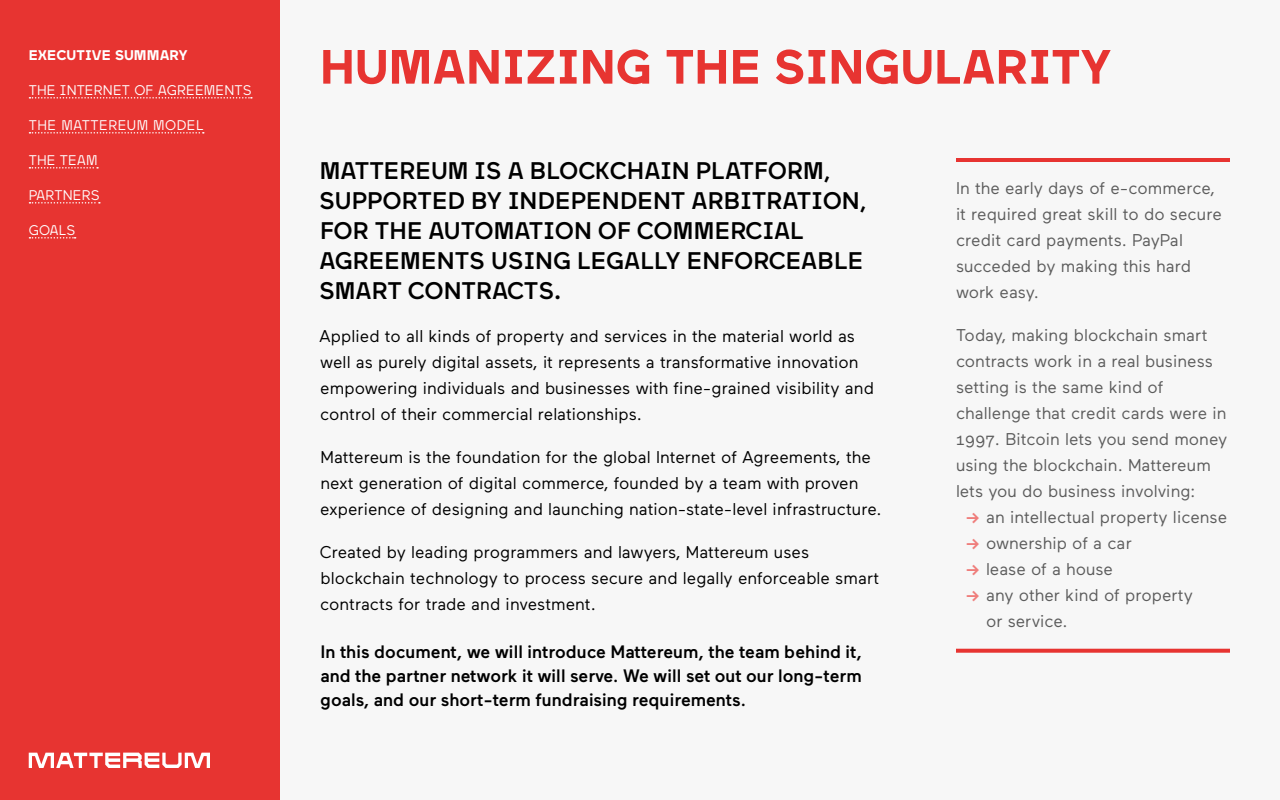
<style>
.page{position:relative;width:1280px;height:800px;background:#f7f7f7}
.page>*{position:absolute;margin:0;border:0;box-sizing:border-box;transform-origin:0 0}
.t1{font:500 24px/30px "Maax";color:#000}
.t2{font:500 18px/24px "Maax";color:#000;text-align:justify}
.t3{font:17px/26px "Maax";color:#000}
.t4{font:17px/26px "Maax";color:#5c5c5c}
.t5{font:14px "Maax";letter-spacing:.005em;color:#fff}
.t6{font:14px "Maax";letter-spacing:.03em;color:#fff}
.t7{font:700 14px "Maax";letter-spacing:.005em;color:#fff}
.s1{font-weight:500;color:#ef7d7b}
</style>
<div class="page">
<div style="left:0;top:0;width:280px;height:800px;background:#e73431"></div>
<svg style="left:29px;top:753px;width:181px;height:15px"></svg>
<svg style="left:29px;top:97px;width:223px;height:2px"></svg>
<svg style="left:29px;top:132px;width:175px;height:2px"></svg>
<svg style="left:29px;top:167px;width:69px;height:2px"></svg>
<svg style="left:29px;top:202px;width:71px;height:2px"></svg>
<svg style="left:29px;top:237px;width:47px;height:2px"></svg>
<hr style="left:956px;top:158px;width:274px;height:4px;background:#e73431">
<svg style="left:956px;top:649px;width:274px;height:4px"></svg>
<svg style="left:323px;top:49px;width:788px;height:35px"></svg>
<p class="t7" style="left:29px;top:47px;width:160px">EXECUTIVE SUMMARY</p>
<p class="t5" style="left:29px;top:82px;width:224px">THE INTERNET OF AGREEMENTS</p>
<p class="t6" style="left:29px;top:117px;width:176px">THE MATTEREUM MODEL</p>
<p class="t5" style="left:29px;top:152px;width:71px">THE TEAM</p>
<p class="t5" style="left:29px;top:187px;width:72px">PARTNERS</p>
<p class="t5" style="left:29px;top:222px;width:48px">GOALS</p>
<p class="t1" style="left:319px;top:155px;width:550px">MATTEREUM IS A BLOCKCHAIN PLATFORM, SUPPORTED BY INDEPENDENT ARBITRATION, FOR THE AUTOMATION OF COMMERCIAL AGREEMENTS USING LEGALLY ENFORCEABLE SMART CONTRACTS.</p>
<p class="t3" style="left:319px;top:323px;width:556px">Applied to all kinds of property and services in the material world as well as purely digital assets, it represents a transformative innovation empowering individuals and businesses with fine-grained visibility and control of their commercial relationships.</p>
<p class="t3" style="left:320px;top:444px;width:563px">Mattereum is the foundation for the global Internet of Agreements, the next generation of digital commerce, founded by a team with proven experience of designing and launching nation-state-level infrastructure.</p>
<p class="t3" style="left:320px;top:539px;width:561px">Created by leading programmers and lawyers, Mattereum uses blockchain technology to process secure and legally enforceable smart contracts for trade and investment.</p>
<p class="t2" style="left:320px;top:640px;width:543px">In this document, we will introduce Mattereum, the team behind it, and the partner network it will serve. We will set out our long-term goals, and our short-term fundraising requirements.</p>
<p class="t4" style="left:956px;top:176px;width:267px">In the early days of e-commerce, it required great skill to do secure credit card payments. PayPal succeded by making this hard work easy.</p>
<p class="t4" style="left:956px;top:323px;width:273px">Today, making blockchain smart contracts work in a real business setting is the same kind of challenge that credit cards were in<br>1997. Bitcoin lets you send money using the blockchain. Mattereum lets you do business involving:</p>
<p class="t4" style="left:966px;top:505px;width:263px"><span class="s1">Ǔ</span> an intellectual property license</p>
<p class="t4" style="left:966px;top:531px;width:167px"><span class="s1">Ǔ</span> ownership of a car</p>
<p class="t4" style="left:966px;top:557px;width:149px"><span class="s1">Ǔ</span> lease of a house</p>
<p class="t4" style="left:986px;top:583px;width:208px;text-indent:-20px"><span class="s1">Ǔ</span> any other kind of property or service.</p>
</div>
